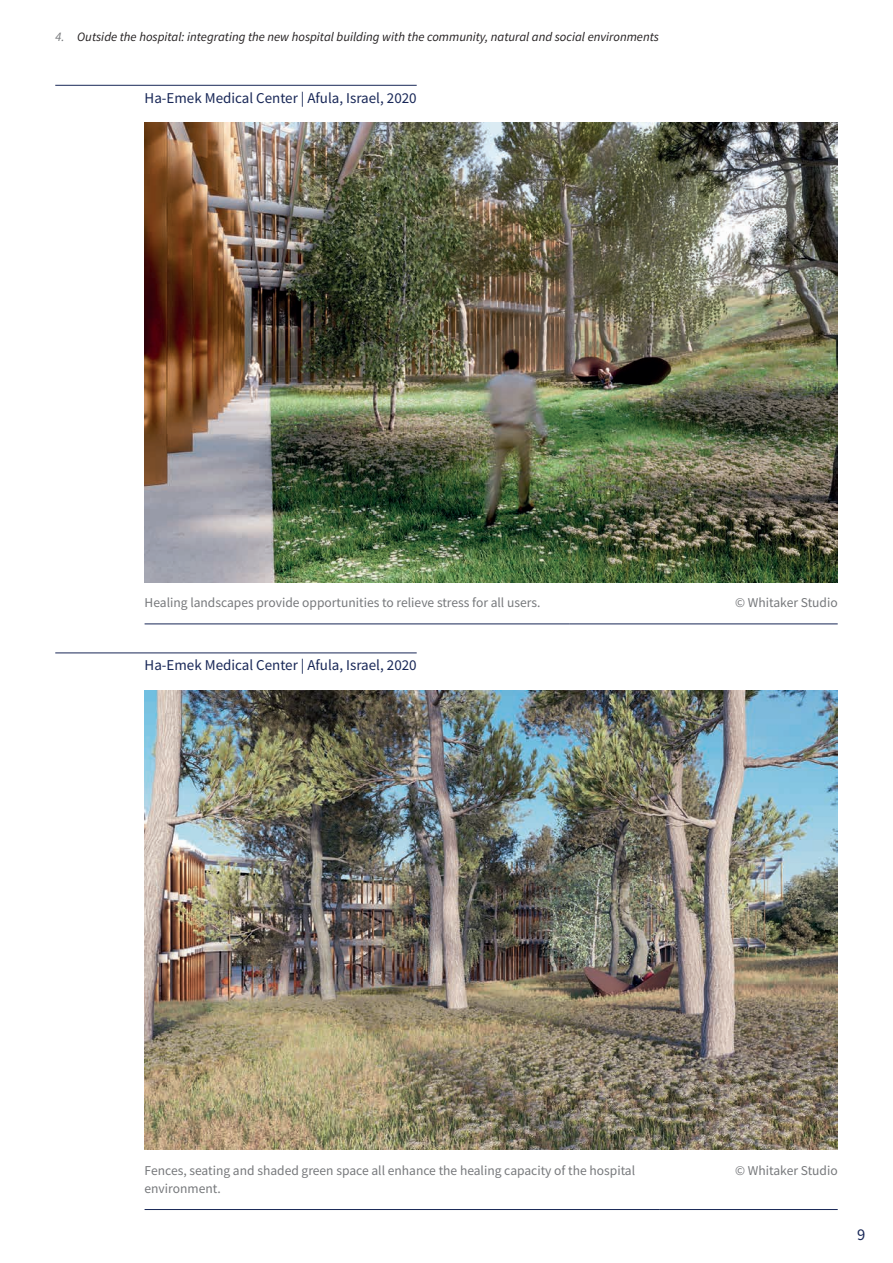
<style>
.page{position:relative;width:893px;height:1263px;background:#fff}
.page>*{position:absolute;margin:0;border:0;box-sizing:border-box;transform-origin:0 0}
.t1{font:16.5px "Source Sans Pro";color:#182757}
.Titolo_immagini_cont{font:15px "Source Sans Pro";color:#182757}
.Dida_immagini{font:13.5px/18px "Source Sans Pro";color:#76787b}
.t2{font:italic 12.75px "Source Sans Pro";color:#231f20}
.s1{color:#76787b}
</style>
<div class="page">
<hr style="left:55px;top:85px;width:362px;height:1px;background:#182757">
<hr style="left:55px;top:652px;width:362px;height:1px;background:#182757">
<img style="left:145px;top:123px;width:693px;height:459px">
<hr style="left:145px;top:623px;width:425px;height:1px;background:#182757">
<hr style="left:570px;top:623px;width:268px;height:1px;background:#182757">
<img style="left:145px;top:691px;width:693px;height:459px">
<hr style="left:145px;top:1209px;width:514px;height:1px;background:#182757">
<hr style="left:659px;top:1209px;width:179px;height:1px;background:#182757">
<p class="t2" style="left:55px;top:29px;width:605px"><span class="s1">4.</span> Outside the hospital: integrating the new hospital building with the community, natural and social environments</p>
<p class="Titolo_immagini_cont" style="left:145px;top:88px;width:274px">Ha-Emek Medical Center | Afula, Israel, 2020</p>
<p class="Dida_immagini" style="left:145px;top:593px;width:397px">Healing landscapes provide opportunities to relieve stress for all users.</p>
<p class="Dida_immagini" style="left:735px;top:593px;width:104px">© Whitaker Studio</p>
<p class="Titolo_immagini_cont" style="left:145px;top:656px;width:274px">Ha-Emek Medical Center | Afula, Israel, 2020</p>
<p class="Dida_immagini" style="left:145px;top:1161px;width:492px">Fences, seating and shaded green space all enhance the healing capacity of the hospital environment.</p>
<p class="Dida_immagini" style="left:735px;top:1161px;width:104px">© Whitaker Studio</p>
<p class="t1" style="left:857px;top:1224px;width:10px">9</p>
</div>
